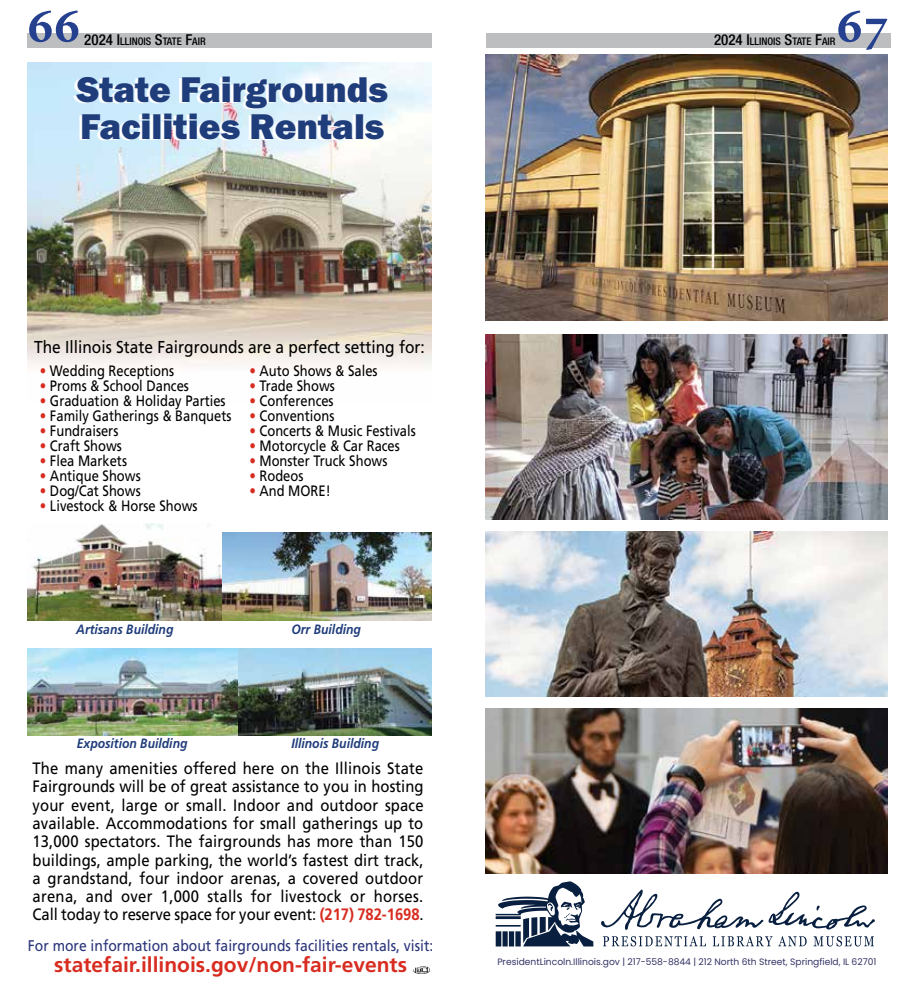
<style>
.page{position:relative;width:918px;height:999px;background:#fff}
.page>*{position:absolute;margin:0;border:0;box-sizing:border-box;transform-origin:0 0}
.t1{font:700 51px "Minion Pro";color:#25408f}
.t2{font:37.05px/37px "Franklin Gothic URW Hea";color:#203d7b}
.t3{font:700 21px "Frutiger LT Std";color:#d82c20}
.t4{font:17.25px "Frutiger LT Std";color:#000;scale:.9 1}
.t5{font:16.5px/18.3px "Frutiger LT Std";letter-spacing:-.005em;color:#000;text-align:justify;scale:.9 1}
.t6{font:15.45px "Frutiger LT Std";color:#2a357a;scale:.9 1}
.t7{font:15px "Frutiger LT Std";color:#000;scale:.86 1}
.t8{font:italic 700 13.5px "Frutiger LT Std";color:#203d7b;scale:.9 1}
.t9{font:500 condensed 10.5px "Helvetica Neue LT Std";color:#000}
.t10{font:9.3px "Poppins";color:#336}
.s1{font-size:15px}
.s2{color:#d82c20}
.s3{font-weight:700;color:#d82c20}
</style>
<div class="page">
<div style="left:27px;top:33px;width:405px;height:15px;background:#bcbec0"></div>
<div style="left:486px;top:33px;width:405px;height:15px;background:#bcbec0"></div>
<img style="left:485px;top:335px;width:403px;height:184px">
<img style="left:485px;top:532px;width:403px;height:164px">
<img style="left:485px;top:708px;width:403px;height:166px">
<svg style="left:496px;top:881px;width:379px;height:66px"></svg>
<img style="left:485px;top:55px;width:403px;height:266px">
<img style="left:27px;top:63px;width:405px;height:304px">
<img style="left:220px;top:533px;width:212px;height:88px">
<img style="left:27px;top:523px;width:195px;height:97px">
<img style="left:27px;top:648px;width:405px;height:88px">
<img style="left:413px;top:967px;width:16px;height:6px">
<h1 class="t1" style="left:27px;top:-11px;width:55px">66</h1>
<h1 class="t1" style="left:836px;top:-11px;width:55px">67</h1>
<p class="t9" style="left:84px;top:35px;width:123px"><span class="s1">2024 I</span>LLINOIS <span class="s1">S</span>TATE <span class="s1">F</span>AIR</p>
<p class="t9" style="left:714px;top:35px;width:123px"><span class="s1">2024 I</span>LLINOIS <span class="s1">S</span>TATE <span class="s1">F</span>AIR</p>
<h2 class="t2" style="left:77px;top:70px;width:313px">State Fairgrounds<br>Facilities Rentals</h2>
<p class="t4" style="left:34px;top:337px;width:436px">The Illinois State Fairgrounds are a perfect setting for:</p>
<p class="t7" style="left:40px;top:361px;width:158px"><span class="s2">•</span> Wedding Receptions</p>
<p class="t7" style="left:40px;top:377px;width:175px"><span class="s2">•</span> Proms &amp; School Dances</p>
<p class="t7" style="left:40px;top:392px;width:218px"><span class="s2">•</span> Graduation &amp; Holiday Parties</p>
<p class="t7" style="left:40px;top:407px;width:224px"><span class="s2">•</span> Family Gatherings &amp; Banquets</p>
<p class="t7" style="left:40px;top:422px;width:93px"><span class="s2">•</span> Fundraisers</p>
<p class="t7" style="left:40px;top:437px;width:97px"><span class="s2">•</span> Craft Shows</p>
<p class="t7" style="left:40px;top:452px;width:103px"><span class="s2">•</span> Flea Markets</p>
<p class="t7" style="left:40px;top:467px;width:119px"><span class="s2">•</span> Antique Shows</p>
<p class="t7" style="left:40px;top:482px;width:119px"><span class="s2">•</span> Dog/Cat Shows</p>
<p class="t7" style="left:40px;top:497px;width:185px"><span class="s2">•</span> Livestock &amp; Horse Shows</p>
<p class="t7" style="left:249px;top:361px;width:151px"><span class="s2">•</span> Auto Shows &amp; Sales</p>
<p class="t7" style="left:249px;top:377px;width:101px"><span class="s2">•</span> Trade Shows</p>
<p class="t7" style="left:249px;top:392px;width:99px"><span class="s2">•</span> Conferences</p>
<p class="t7" style="left:249px;top:407px;width:100px"><span class="s2">•</span> Conventions</p>
<p class="t7" style="left:249px;top:422px;width:195px"><span class="s2">•</span> Concerts &amp; Music Festivals</p>
<p class="t7" style="left:249px;top:437px;width:176px"><span class="s2">•</span> Motorcycle &amp; Car Races</p>
<p class="t7" style="left:249px;top:452px;width:162px"><span class="s2">•</span> Monster Truck Shows</p>
<p class="t7" style="left:249px;top:467px;width:64px"><span class="s2">•</span> Rodeos</p>
<p class="t7" style="left:249px;top:482px;width:96px"><span class="s2">•</span> And MORE!</p>
<p class="t8" style="left:76px;top:621px;width:109px">Artisans Building</p>
<p class="t8" style="left:291px;top:621px;width:79px">Orr Building</p>
<p class="t8" style="left:77px;top:736px;width:125px">Exposition Building</p>
<p class="t5" style="left:33px;top:759px;width:436px">The many amenities offered here on the Illinois State Fairgrounds will be of great assistance to you in hosting your event, large or small. Indoor and outdoor space available. Accommodations for small gatherings up to 13,000 spectators. The fairgrounds has more than 150 buildings, ample parking, the world’s fastest dirt track, a grandstand, four indoor arenas, a covered outdoor arena, and over 1,000 stalls for livestock or horses.<br>Call today to reserve space for your event: <span class="s3">(217) 782-1698</span>.</p>
<p class="t8" style="left:291px;top:736px;width:99px">Illinois Building</p>
<p class="t6" style="left:28px;top:937px;width:452px">For more information about fairgrounds facilities rentals, visit:</p>
<p class="t3" style="left:54px;top:952px;width:354px">statefair.illinois.gov/non-fair-events</p>
<p class="t10" style="left:497px;top:956px;width:381px">PresidentLincoln.Illinois.gov | 217-558-8844 | 212 North 6th Street, Springfield, IL 62701</p>
</div>
